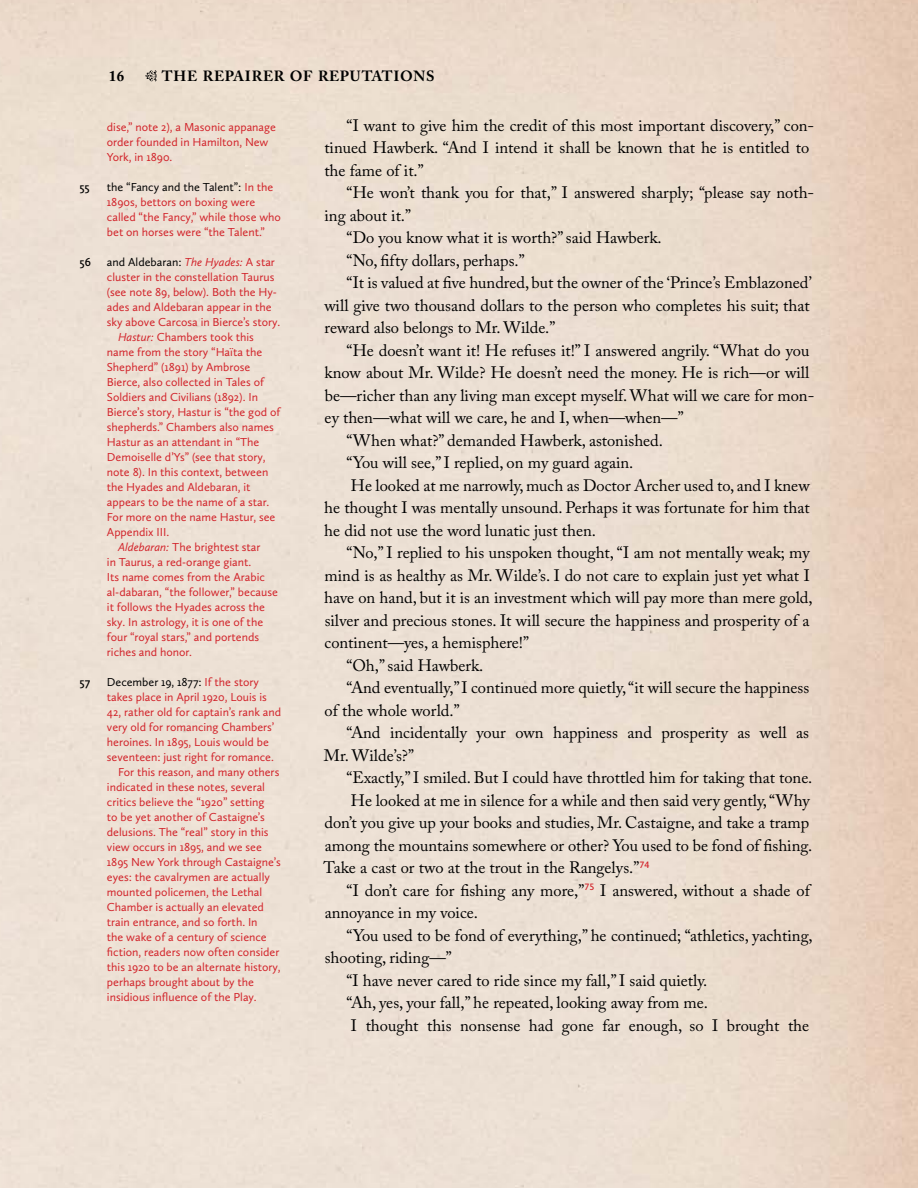
<style>
.page{position:relative;width:918px;height:1188px;background:#fff}
.page>*{position:absolute;margin:0;border:0;box-sizing:border-box;transform-origin:0 0}
.t1{font:16.5px/22.5px "Adobe Caslon Pro";color:#000}
.t2{font:700 15px "Adobe Caslon Pro";color:#000}
.t3{font:700 14.7px "Adobe Caslon Pro";letter-spacing:.045em;color:#000}
.t4{font:12px/15px "Calluna Sans";color:#d2232a}
.t5{font:12px "Calluna Sans";color:#000}
.t6{font:600 12px "Calluna Sans";color:#000}
.s1{color:#000}
.s2{font-style:italic;color:#d2232a}
.s3{color:#d2232a}
.s4{font-style:italic}
</style>
<div class="page">
<svg style="left:145px;top:70px;width:11px;height:11px"></svg>
<p class="t2" style="left:109px;top:67px;width:17px">16</p>
<p class="t3" style="left:162px;top:67px;width:274px">THE REPAIRER OF REPUTATIONS</p>
<p class="t4" style="left:107px;top:119px;width:171px">dise,” note 2), a Masonic appanage order founded in Hamilton, New<br>York, in 1890.</p>
<p class="t6" style="left:80px;top:179px;width:11px">55</p>
<p class="t4" style="left:107px;top:179px;width:176px"><span class="s1">the “Fancy and the Talent”:</span> In the<br>1890s, bettors on boxing were called “the Fancy,” while those who bet on horses were “the Talent.”</p>
<p class="t6" style="left:80px;top:254px;width:13px">56</p>
<p class="t5" style="left:107px;top:254px;width:170px">and Aldebaran: <span class="s2">The Hyades:</span> <span class="s3">A star</span></p>
<p class="t4" style="left:107px;top:269px;width:169px">cluster in the constellation Taurus</p>
<p class="t4" style="left:107px;top:284px;width:172px">(see note 89, below). Both the Hy-</p>
<p class="t4" style="left:107px;top:299px;width:166px">ades and Aldebaran appear in the</p>
<p class="t4" style="left:107px;top:314px;width:175px">sky above Carcosa in Bierce’s story.</p>
<p class="t4" style="left:118px;top:329px;width:137px"><span class="s4">Hastur:</span> Chambers took this</p>
<p class="t4" style="left:107px;top:344px;width:157px">name from the story “Haïta the</p>
<p class="t4" style="left:107px;top:359px;width:145px">Shepherd” (1891) by Ambrose</p>
<p class="t4" style="left:107px;top:374px;width:159px">Bierce, also collected in Tales of</p>
<p class="t4" style="left:107px;top:389px;width:153px">Soldiers and Civilians (1892). In</p>
<p class="t4" style="left:107px;top:404px;width:175px">Bierce’s story, Hastur is “the god of</p>
<p class="t4" style="left:107px;top:419px;width:169px">shepherds.” Chambers also names</p>
<p class="t4" style="left:107px;top:434px;width:154px">Hastur as an attendant in “The</p>
<p class="t4" style="left:107px;top:449px;width:160px">Demoiselle d’Ys” (see that story,</p>
<p class="t4" style="left:107px;top:464px;width:163px">note 8). In this context, between</p>
<p class="t4" style="left:107px;top:479px;width:145px">the Hyades and Aldebaran, it</p>
<p class="t4" style="left:107px;top:494px;width:164px">appears to be the name of a star.</p>
<p class="t4" style="left:107px;top:509px;width:170px">For more on the name Hastur, see</p>
<p class="t4" style="left:107px;top:524px;width:64px">Appendix III.</p>
<p class="t4" style="left:118px;top:539px;width:144px"><span class="s4">Aldebaran:</span> The brightest star</p>
<p class="t4" style="left:107px;top:554px;width:146px">in Taurus, a red-orange giant.</p>
<p class="t4" style="left:107px;top:569px;width:160px">Its name comes from the Arabic</p>
<p class="t4" style="left:107px;top:584px;width:173px">al-dabaran, “the follower,” because</p>
<p class="t4" style="left:107px;top:599px;width:160px">it follows the Hyades across the</p>
<p class="t4" style="left:107px;top:614px;width:158px">sky. In astrology, it is one of the</p>
<p class="t4" style="left:107px;top:629px;width:154px">four “royal stars,” and portends</p>
<p class="t4" style="left:107px;top:644px;width:87px">riches and honor.</p>
<p class="t6" style="left:80px;top:674px;width:12px">57</p>
<p class="t5" style="left:107px;top:674px;width:154px">December 19, 1877: <span class="s3">If the story</span></p>
<p class="t4" style="left:107px;top:689px;width:162px">takes place in April 1920, Louis is</p>
<p class="t4" style="left:107px;top:704px;width:176px">42, rather old for captain’s rank and</p>
<p class="t4" style="left:107px;top:719px;width:169px">very old for romancing Chambers’</p>
<p class="t4" style="left:107px;top:734px;width:164px">heroines. In 1895, Louis would be</p>
<p class="t4" style="left:107px;top:749px;width:169px">seventeen: just right for romance.</p>
<p class="t4" style="left:118px;top:764px;width:163px">For this reason, and many others</p>
<p class="t4" style="left:107px;top:779px;width:160px">indicated in these notes, several</p>
<p class="t4" style="left:107px;top:794px;width:159px">critics believe the “1920” setting</p>
<p class="t4" style="left:107px;top:809px;width:159px">to be yet another of Castaigne’s</p>
<p class="t4" style="left:107px;top:824px;width:163px">delusions. The “real” story in this</p>
<p class="t4" style="left:107px;top:839px;width:157px">view occurs in 1895, and we see</p>
<p class="t4" style="left:107px;top:854px;width:175px">1895 New York through Castaigne’s</p>
<p class="t4" style="left:107px;top:869px;width:165px">eyes: the cavalrymen are actually</p>
<p class="t4" style="left:107px;top:884px;width:157px">mounted policemen, the Lethal</p>
<p class="t4" style="left:107px;top:899px;width:159px">Chamber is actually an elevated</p>
<p class="t4" style="left:107px;top:914px;width:152px">train entrance, and so forth. In</p>
<p class="t4" style="left:107px;top:929px;width:161px">the wake of a century of science</p>
<p class="t4" style="left:107px;top:944px;width:174px">fiction, readers now often consider</p>
<p class="t4" style="left:107px;top:959px;width:175px">this 1920 to be an alternate history,</p>
<p class="t4" style="left:107px;top:974px;width:149px">perhaps brought about by the</p>
<p class="t4" style="left:107px;top:989px;width:151px">insidious influence of the Play.</p>
<p class="t1" style="left:324px;top:114px;width:491px;text-indent:22px">“I want to give him the credit of this most important discovery,” con&shy;tinued Hawberk. “And I intend it shall be known that he is entitled to the fame of it.”</p>
<p class="t1" style="left:347px;top:181px;width:469px">“He won’t thank you for that,” I answered sharply; “please say noth-</p>
<p class="t1" style="left:325px;top:204px;width:88px">ing about it.”</p>
<p class="t1" style="left:347px;top:226px;width:317px">“Do you know what it is worth?” said Hawberk.</p>
<p class="t1" style="left:347px;top:249px;width:180px">“No, fifty dollars, perhaps.”</p>
<p class="t1" style="left:347px;top:271px;width:467px">“It is valued at five hundred, but the owner of the ‘Prince’s Emblazoned’</p>
<p class="t1" style="left:324px;top:294px;width:487px">will give two thousand dollars to the person who completes his suit; that</p>
<p class="t1" style="left:325px;top:316px;width:232px">reward also belongs to Mr. Wilde.”</p>
<p class="t1" style="left:347px;top:339px;width:464px">“He doesn’t want it! He refuses it!” I answered angrily. “What do you</p>
<p class="t1" style="left:325px;top:361px;width:486px">know about Mr. Wilde? He doesn’t need the money. He is rich—or will</p>
<p class="t1" style="left:325px;top:384px;width:491px">be—richer than any living man except myself. What will we care for mon-</p>
<p class="t1" style="left:325px;top:406px;width:361px">ey then—what will we care, he and I, when—when—”</p>
<p class="t1" style="left:347px;top:429px;width:318px">“When what?” demanded Hawberk, astonished.</p>
<p class="t1" style="left:347px;top:451px;width:288px">“You will see,” I replied, on my guard again.</p>
<p class="t1" style="left:351px;top:474px;width:461px">He looked at me narrowly, much as Doctor Archer used to, and I knew</p>
<p class="t1" style="left:324px;top:496px;width:487px">he thought I was mentally unsound. Perhaps it was fortunate for him that</p>
<p class="t1" style="left:324px;top:519px;width:273px">he did not use the word lunatic just then.</p>
<p class="t1" style="left:347px;top:541px;width:465px">“No,” I replied to his unspoken thought, “I am not mentally weak; my</p>
<p class="t1" style="left:325px;top:564px;width:487px">mind is as healthy as Mr. Wilde’s. I do not care to explain just yet what I</p>
<p class="t1" style="left:324px;top:586px;width:490px">have on hand, but it is an investment which will pay more than mere gold,</p>
<p class="t1" style="left:325px;top:609px;width:486px">silver and precious stones. It will secure the happiness and prosperity of a</p>
<p class="t1" style="left:325px;top:631px;width:206px">continent—yes, a hemisphere!”</p>
<p class="t1" style="left:347px;top:654px;width:138px">“Oh,” said Hawberk.</p>
<p class="t1" style="left:347px;top:676px;width:464px">“And eventually,” I continued more quietly, “it will secure the happiness</p>
<p class="t1" style="left:325px;top:699px;width:137px">of the whole world.”</p>
<p class="t1" style="left:347px;top:721px;width:464px">“And incidentally your own happiness and prosperity as well as</p>
<p class="t1" style="left:324px;top:744px;width:92px">Mr. Wilde’s?”</p>
<p class="t1" style="left:347px;top:766px;width:467px">“Exactly,” I smiled. But I could have throttled him for taking that tone.</p>
<p class="t1" style="left:351px;top:789px;width:460px">He looked at me in silence for a while and then said very gently, “Why</p>
<p class="t1" style="left:325px;top:811px;width:486px">don’t you give up your books and studies, Mr. Castaigne, and take a tramp</p>
<p class="t1" style="left:325px;top:834px;width:489px">among the mountains somewhere or other? You used to be fond of fishing.</p>
<p class="t1" style="left:324px;top:856px;width:327px">Take a cast or two at the trout in the Rangelys.”<sup>74</sup></p>
<p class="t1" style="left:347px;top:879px;width:465px">“I don’t care for fishing any more,”<sup>75</sup> I answered, without a shade of</p>
<p class="t1" style="left:325px;top:901px;width:155px">annoyance in my voice.</p>
<p class="t1" style="left:347px;top:924px;width:468px">“You used to be fond of everything,” he continued; “athletics, yachting,</p>
<p class="t1" style="left:325px;top:946px;width:129px">shooting, riding—”</p>
<p class="t1" style="left:347px;top:969px;width:362px">“I have never cared to ride since my fall,” I said quietly.</p>
<p class="t1" style="left:347px;top:991px;width:363px">“Ah, yes, your fall,” he repeated, looking away from me.</p>
<p class="t1" style="left:351px;top:1014px;width:460px">I thought this nonsense had gone far enough, so I brought the</p>
</div>
